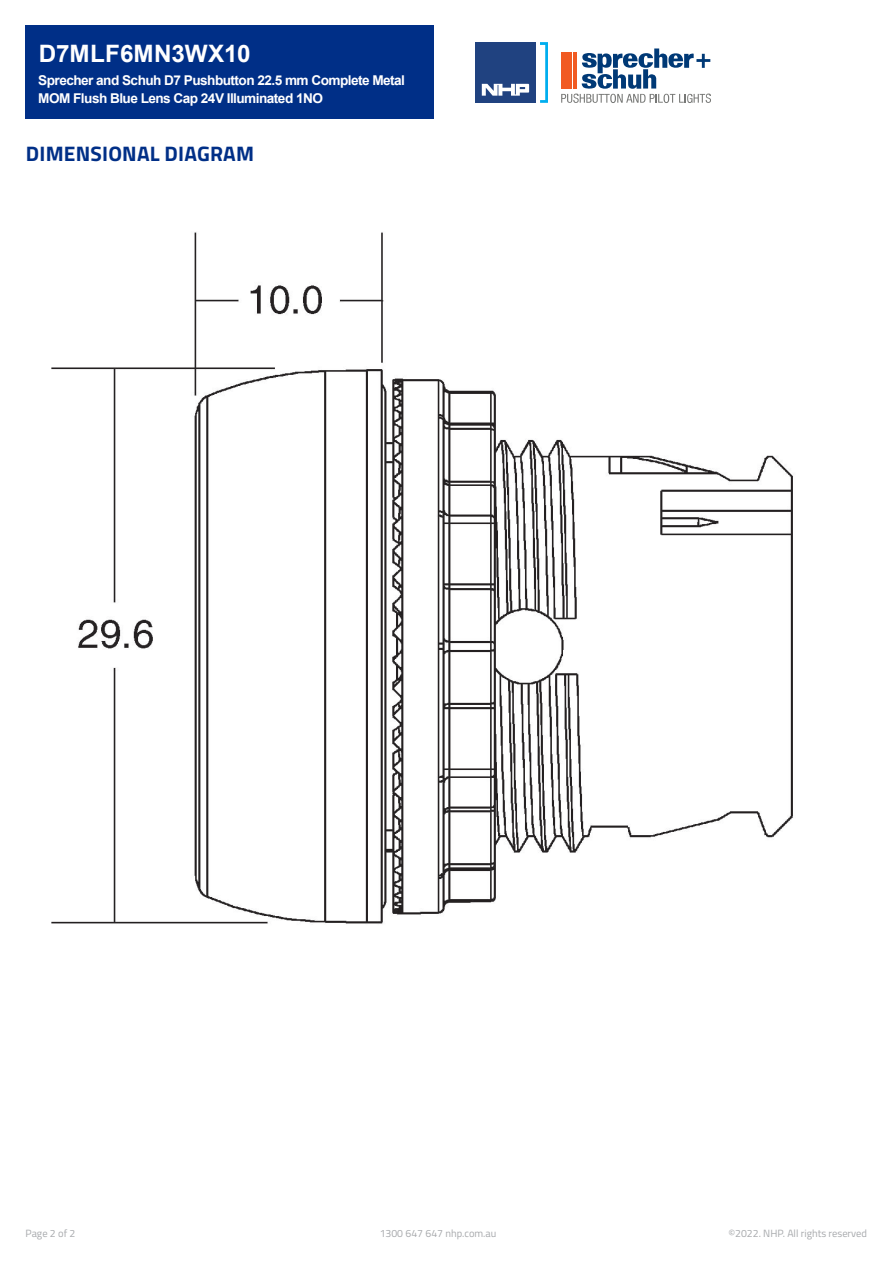
<style>
.page{position:relative;width:893px;height:1263px;background:#fff}
.page>*{position:absolute;margin:0;border:0;box-sizing:border-box;transform-origin:0 0}
.Item_Number{font:700 24px "Arial";color:#fff}
.t1{font:700 21px "Titillium";letter-spacing:.01em;color:#002f87}
.Display_Name{font:700 13.5px/18px "Arial";letter-spacing:-.04em;color:#fff}
.t2{font:10.5px "Titillium";color:#a7a9ac}
</style>
<div class="page">
<div style="left:26px;top:26px;width:408px;height:93px;background:#002f87"></div>
<img style="left:51px;top:232px;width:743px;height:692px">
<div style="left:475px;top:42px;width:61px;height:61px;background:#204280"></div>
<svg style="left:482px;top:84px;width:47px;height:12px"></svg>
<svg style="left:540px;top:42px;width:8px;height:61px"></svg>
<svg style="left:561px;top:48px;width:150px;height:55px"></svg>
<div style="left:561px;top:52px;width:10px;height:37px;background:#f15a22"></div>
<hr style="left:573px;top:52px;width:4px;height:37px;background:#f15a22">
<p class="Item_Number" style="left:39px;top:37px;width:214px">D7MLF6MN3WX10</p>
<p class="Display_Name" style="left:38px;top:71px;width:368px">Sprecher and Schuh D7 Pushbutton 22.5 mm Complete Metal<br>MOM Flush Blue Lens Cap 24V Illuminated 1NO</p>
<h2 class="t1" style="left:26px;top:137px;width:230px">DIMENSIONAL DIAGRAM</h2>
<p class="t2" style="left:26px;top:1226px;width:51px">Page 2 of 2</p>
<p class="t2" style="left:380px;top:1226px;width:118px">1300 647 647 nhp.com.au</p>
<p class="t2" style="left:728px;top:1226px;width:140px">©2022. NHP. All rights reserved</p>
</div>
